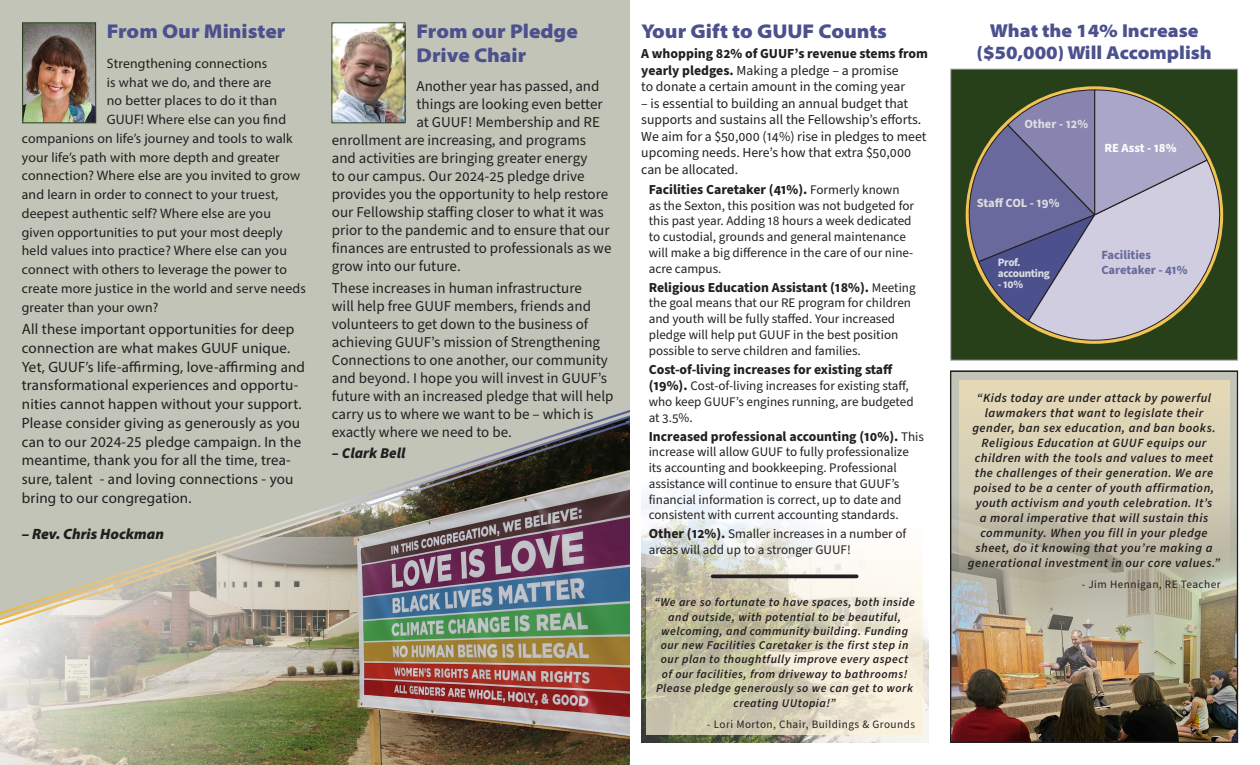
<style>
.page{position:relative;width:1260px;height:765px;background:#fff}
.page>*{position:absolute;margin:0;border:0;box-sizing:border-box;transform-origin:0 0}
.body_bold{font:20px/24px "Myriad Variable Concept";color:#4c518e}
.t1{font:18.75px/22.5px "Myriad Variable Concept";color:#4c518e;text-align:center}
.body{font:15px/18px "Source Sans Pro";color:#231f20}
.t2{font:15px/18.8px "Myriad Variable Concept";letter-spacing:.01em;color:#231f20}
.t3{font:italic 15px "Myriad Variable Concept";color:#231f20}
.body-2{font:italic 900 15px "Source Sans Pro";color:#231f20}
.body-3{font:13.75px "Myriad Variable Concept";letter-spacing:.01em;color:#231f20}
.body-4{font:13.75px/16.5px "Source Sans Pro";color:#231f20}
.nested_body{font:700 13.75px "Source Sans Pro";color:#231f20}
.nested_body-2{font:13.12px/15.8px "Source Sans Pro";color:#231f20}
.body-5{font:italic 600 12.5px/15px "Source Sans Pro";letter-spacing:.04em;color:#231f20;text-align:center}
.body-6{font:700 12.5px/15px "Source Sans Pro";color:#6a699d}
.body-7{font:700 12.5px "Source Sans Pro";color:#dcdddf}
.body-8{font:700 12.5px "Source Sans Pro";color:#fff}
.body-9{font:italic 600 11.88px/14.4px "Source Sans Pro";letter-spacing:.04em;color:#231f20;text-align:center}
.body-10{font:11.25px "Source Sans Pro";letter-spacing:.04em;color:#231f20}
.body-11{font:700 11.25px/11.2px "Source Sans Pro";letter-spacing:-.03em;color:#dcdddf}
.s1{font-weight:700}
.s2{font-weight:400;font-size:13.12px}
.s3{font-weight:700;font-size:13.75px}
</style>
<div class="page">
<div style="left:951px;top:69px;width:287px;height:291px;background:#27401a;border:1px solid #a8a9ad"></div>
<img style="left:641px;top:487px;width:287px;height:255px">
<img style="left:950px;top:371px;width:288px;height:372px">
<div style="left:951px;top:371px;width:286px;height:371px;border:1px solid #231f20"></div>
<img style="left:0;top:630px;width:630px;height:135px">
<div style="left:0;top:0;width:630px;height:406px;background:#c2c4b8"></div>
<img style="left:334px;top:25px;width:69px;height:96px">
<img style="left:24px;top:25px;width:70px;height:96px">
<div style="left:22px;top:23px;width:74px;height:100px;border:1px solid #27401a"></div>
<svg style="left:1028px;top:159px;width:209px;height:188px"></svg>
<svg style="left:965px;top:89px;width:243px;height:233px"></svg>
<svg style="left:959px;top:380px;width:270px;height:217px"></svg>
<div style="left:0;top:406px;width:630px;height:5px;background:#c2c4b8"></div>
<div style="left:0;top:411px;width:630px;height:5px;background:#c2c4b8"></div>
<img style="left:0;top:416px;width:642px;height:214px">
<div style="left:630px;top:398px;width:13px;height:30px;background:#fff"></div>
<svg style="left:647px;top:521px;width:276px;height:214px"></svg>
<hr style="left:713px;top:575px;width:144px;height:3px;background:#231f20">
<h3 class="body_bold" style="left:107px;top:19px;width:180px">From Our Minister</h3>
<p class="body-3" style="left:107px;top:55px;width:162px">Strengthening connections</p>
<p class="body-3" style="left:107px;top:74px;width:166px">is what we do, and there are</p>
<p class="body-3" style="left:107px;top:93px;width:172px">no better places to do it than</p>
<p class="body-3" style="left:107px;top:111px;width:181px">GUUF! Where else can you find</p>
<p class="body-3" style="left:22px;top:130px;width:272px">companions on life’s journey and tools to walk</p>
<p class="body-3" style="left:22px;top:149px;width:259px">your life’s path with more depth and greater</p>
<p class="body-3" style="left:22px;top:168px;width:280px">connection? Where else are you invited to grow</p>
<p class="body-3" style="left:22px;top:186px;width:258px">and learn in order to connect to your truest,</p>
<p class="body-3" style="left:22px;top:205px;width:251px">deepest authentic self? Where else are you</p>
<p class="body-3" style="left:22px;top:224px;width:262px">given opportunities to put your most deeply</p>
<p class="body-3" style="left:22px;top:243px;width:267px">held values into practice? Where else can you</p>
<p class="body-3" style="left:22px;top:261px;width:267px">connect with others to leverage the power to</p>
<p class="body-3" style="left:22px;top:280px;width:285px">create more justice in the world and serve needs</p>
<p class="body-3" style="left:22px;top:299px;width:138px">greater than your own?</p>
<p class="t2" style="left:22px;top:320px;width:285px">All these important opportunities for deep connection are what makes GUUF unique.<br>Yet, GUUF’s life-affirming, love-affirming and transformational experiences and opportu&shy;nities cannot happen without your support.<br>Please consider giving as generously as you can to our 2024-25 pledge campaign. In the meantime, thank you for all the time, trea&shy;sure, talent - and loving connections - you bring to our congregation.</p>
<p class="t3" style="left:22px;top:525px;width:144px">– Rev. Chris Hockman</p>
<h3 class="body_bold" style="left:417px;top:19px;width:163px">From our Pledge<br>Drive Chair</h3>
<p class="body" style="left:417px;top:77px;width:184px">Another year has passed, and</p>
<p class="body" style="left:417px;top:95px;width:188px">things are looking even better</p>
<p class="body" style="left:417px;top:113px;width:185px">at GUUF! Membership and RE</p>
<p class="body" style="left:332px;top:131px;width:256px">enrollment are increasing, and programs</p>
<p class="body" style="left:332px;top:149px;width:257px">and activities are bringing greater energy</p>
<p class="body" style="left:332px;top:167px;width:254px">to our campus. Our 2024-25 pledge drive</p>
<p class="body" style="left:332px;top:185px;width:278px">provides you the opportunity to help restore</p>
<p class="body" style="left:332px;top:203px;width:273px">our Fellowship staffing closer to what it was</p>
<p class="body" style="left:332px;top:221px;width:279px">prior to the pandemic and to ensure that our</p>
<p class="body" style="left:332px;top:239px;width:281px">finances are entrusted to professionals as we</p>
<p class="body" style="left:332px;top:257px;width:130px">grow into our future.</p>
<p class="body" style="left:332px;top:279px;width:283px">These increases in human infrastructure<br>will help free GUUF members, friends and volunteers to get down to the business of achieving GUUF’s mission of Strengthening Connections to one another, our community and beyond. I hope you will invest in GUUF’s future with an increased pledge that will help carry us to where we want to be – which is exactly where we need to be.</p>
<p class="body-2" style="left:332px;top:443px;width:75px">– Clark Bell</p>
<p class="body_bold" style="left:641px;top:19px;width:247px">Your Gift to GUUF Counts</p>
<p class="body-4" style="left:641px;top:46px;width:288px"><span class="s1">A whopping 82% of GUUF’s revenue stems from yearly pledges.</span> Making a pledge – a promise<br>to donate a certain amount in the coming year</p>
<p class="body-4" style="left:641px;top:95px;width:287px">– is essential to building an annual budget that supports and sustains all the Fellowship’s efforts.<br>We aim for a $50,000 (14%) rise in pledges to meet upcoming needs. Here’s how that extra $50,000 can be allocated.</p>
<p class="nested_body" style="left:649px;top:180px;width:252px">Facilities Caretaker (41%). <span class="s2">Formerly known</span></p>
<p class="nested_body-2" style="left:649px;top:198px;width:267px">as the Sexton, this position was not budgeted for this past year. Adding 18 hours a week dedicated to custodial, grounds and general maintenance will make a big difference in the care of our nine&shy;acre campus.</p>
<p class="nested_body" style="left:649px;top:278px;width:269px">Religious Education Assistant (18%). <span class="s2">Meeting</span></p>
<p class="nested_body-2" style="left:649px;top:295px;width:264px">the goal means that our RE program for children and youth will be fully staffed. Your increased pledge will help put GUUF in the best position possible to serve children and families.</p>
<p class="nested_body" style="left:649px;top:360px;width:246px">Cost-of-living increases for existing staff</p>
<p class="nested_body-2" style="left:649px;top:378px;width:266px"><span class="s3">(19%).</span> Cost-of-living increases for existing staff, who keep GUUF’s engines running, are budgeted at 3.5%.</p>
<p class="nested_body" style="left:649px;top:427px;width:277px">Increased professional accounting (10%). <span class="s2">This</span></p>
<p class="nested_body-2" style="left:649px;top:444px;width:262px">increase will allow GUUF to fully professionalize its accounting and bookkeeping. Professional assistance will continue to ensure that GUUF’s financial information is correct, up to date and consistent with current accounting standards.</p>
<p class="nested_body-2" style="left:649px;top:526px;width:259px"><span class="s3">Other (12%).</span> Smaller increases in a number of areas will add up to a stronger GUUF!</p>
<p class="body-9" style="left:654px;top:596px;width:262px">“We are so fortunate to have spaces, both inside and outside, with potential to be beautiful, welcoming, and community building. Funding our new Facilities Caretaker is the first step in our plan to thoughtfully improve every aspect of our facilities, from driveway to bathrooms!<br>Please pledge generously so we can get to work creating UUtopia!”</p>
<p class="body-10" style="left:707px;top:717px;width:210px">- Lori Morton, Chair, Buildings &amp; Grounds</p>
<h3 class="t1" style="left:976px;top:19px;width:237px">What the 14% Increase ($50,000) Will Accomplish</h3>
<p class="body-7" style="left:1024px;top:116px;width:65px">Other - 12%</p>
<p class="body-8" style="left:1104px;top:140px;width:74px">RE Asst - 18%</p>
<p class="body-7" style="left:977px;top:194px;width:84px">Staff COL - 19%</p>
<p class="body-11" style="left:998px;top:257px;width:54px">Prof. accounting</p>
<p class="body-11" style="left:998px;top:279px;width:27px">- 10%</p>
<p class="body-6" style="left:1101px;top:248px;width:88px">Facilities<br>Caretaker - 41%</p>
<p class="body-5" style="left:968px;top:391px;width:254px">“Kids today are under attack by powerful lawmakers that want to legislate their gender, ban sex education, and ban books.<br>Religious Education at GUUF equips our children with the tools and values to meet the challenges of their generation. We are poised to be a center of youth affirmation, youth activism and youth celebration. It’s<br>a moral imperative that will sustain this community. When you fill in your pledge sheet, do it knowing that you’re making a generational investment in our core values.”</p>
<p class="body-10" style="left:1082px;top:577px;width:140px">- Jim Hennigan, RE Teacher</p>
</div>
